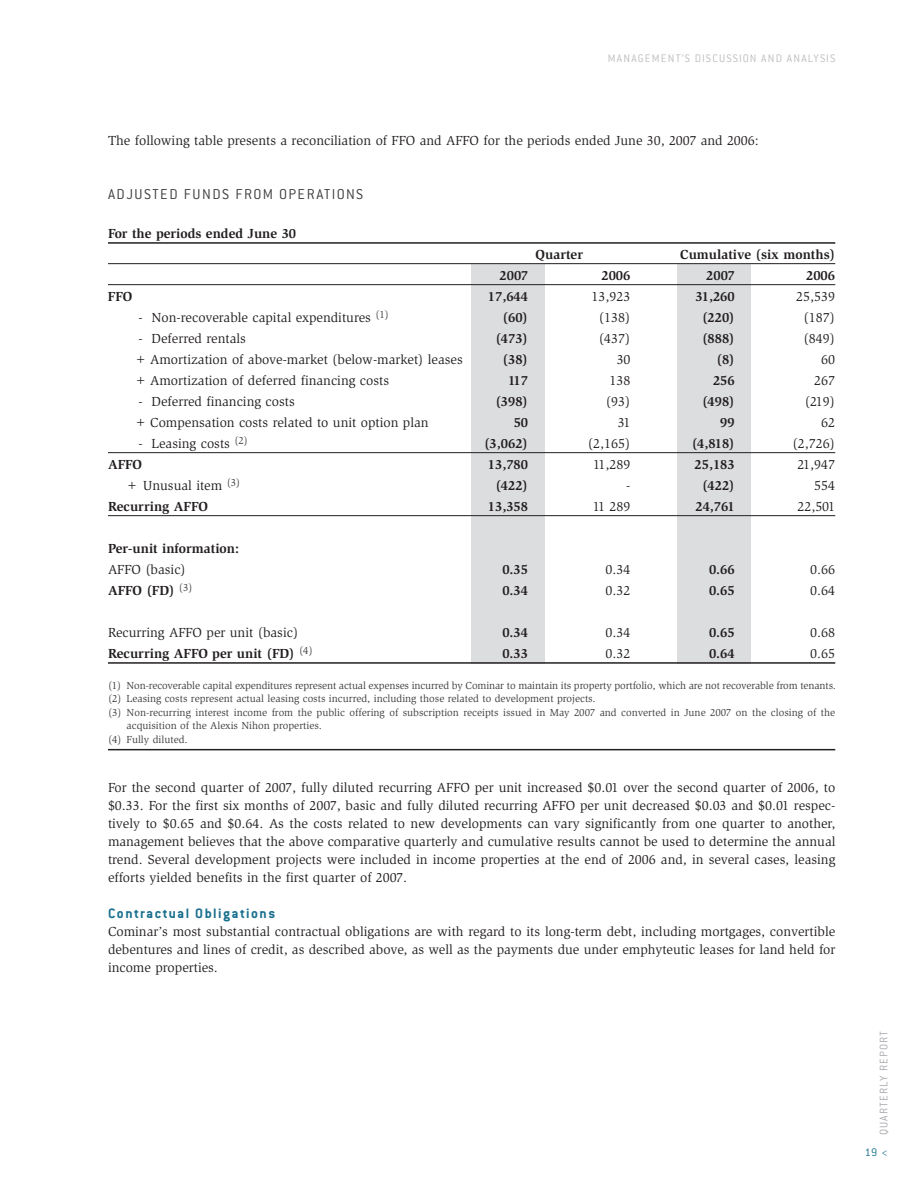
<style>
.page{position:relative;width:918px;height:1188px;background:#fff}
.page>*{position:absolute;margin:0;border:0;box-sizing:border-box;transform-origin:0 0}
.t1{font:300 15.75px "Conduit ITC";letter-spacing:.095em;color:#3e3e3f}
.t2{font:700 15px "Conduit ITC";letter-spacing:.1em;color:#186f8e}
.t3{font:13.5px/18px "Slimbach";color:#231f20;text-align:justify}
.t4{font:700 13.5px "Slimbach";color:#231f20}
.t5{font:300 12px "Conduit ITC";letter-spacing:.1em;color:#bcbdc0}
.t6{font:300 12px "Conduit ITC";letter-spacing:.1em;color:#a8a9ad}
.t7{font:300 12px "Conduit ITC";color:#186f8e}
.t8{font:10.5px "Slimbach";color:#3e3e3f}
</style>
<div class="page">
<div style="left:472px;top:264px;width:73px;height:399px;background:#dcdddf"></div>
<div style="left:677px;top:264px;width:74px;height:399px;background:#dcdddf"></div>
<hr style="left:108px;top:242px;width:727px;height:2px;background:#231f20">
<hr style="left:108px;top:263px;width:727px;height:1px;background:#231f20">
<hr style="left:108px;top:284px;width:727px;height:1px;background:#231f20">
<hr style="left:108px;top:452px;width:727px;height:1px;background:#231f20">
<hr style="left:108px;top:515px;width:727px;height:1px;background:#231f20">
<hr style="left:108px;top:662px;width:727px;height:2px;background:#231f20">
<hr style="left:108px;top:749px;width:727px;height:1px;background:#231f20">
<p class="t5" style="left:608px;top:54px;width:229px">MANAGEMENT’S DISCUSSION AND ANALYSIS</p>
<p class="t3" style="left:108px;top:132px;width:652px">The following table presents a reconciliation of FFO and AFFO for the periods ended June 30, 2007 and 2006:</p>
<p class="t1" style="left:108px;top:189px;width:257px">ADJUSTED FUNDS FROM OPERATIONS</p>
<p class="t4" style="left:108px;top:228px;width:190px">For the periods ended June 30</p>
<p class="t4" style="left:536px;top:249px;width:49px">Quarter</p>
<p class="t4" style="left:680px;top:249px;width:156px">Cumulative (six months)</p>
<p class="t4" style="left:500px;top:270px;width:30px">2007</p>
<p class="t4" style="left:601px;top:270px;width:30px">2006</p>
<p class="t4" style="left:706px;top:270px;width:30px">2007</p>
<p class="t4" style="left:806px;top:270px;width:30px">2006</p>
<p class="t4" style="left:108px;top:291px;width:26px">FFO</p>
<p class="t4" style="left:488px;top:291px;width:42px">17,644</p>
<p class="t3" style="left:592px;top:288px;width:40px">13,923</p>
<p class="t4" style="left:696px;top:291px;width:41px">31,260</p>
<p class="t3" style="left:796px;top:288px;width:40px">25,539</p>
<p class="t3" style="left:139px;top:309px;width:252px">- Non-recoverable capital expenditures <sup>(1)</sup></p>
<p class="t4" style="left:503px;top:312px;width:27px">(60)</p>
<p class="t3" style="left:599px;top:309px;width:33px">(138)</p>
<p class="t4" style="left:702px;top:312px;width:34px">(220)</p>
<p class="t3" style="left:804px;top:309px;width:33px">(187)</p>
<p class="t3" style="left:139px;top:330px;width:109px">- Deferred rentals</p>
<p class="t4" style="left:495px;top:333px;width:34px">(473)</p>
<p class="t3" style="left:599px;top:330px;width:33px">(437)</p>
<p class="t4" style="left:702px;top:333px;width:34px">(888)</p>
<p class="t3" style="left:804px;top:330px;width:33px">(849)</p>
<p class="t3" style="left:134px;top:351px;width:330px">+ Amortization of above-market (below-market) leases</p>
<p class="t4" style="left:503px;top:354px;width:27px">(38)</p>
<p class="t3" style="left:617px;top:351px;width:15px">30</p>
<p class="t4" style="left:717px;top:354px;width:20px">(8)</p>
<p class="t3" style="left:821px;top:351px;width:15px">60</p>
<p class="t3" style="left:134px;top:372px;width:256px">+ Amortization of deferred financing costs</p>
<p class="t4" style="left:508px;top:375px;width:22px">117</p>
<p class="t3" style="left:609px;top:372px;width:22px">138</p>
<p class="t4" style="left:713px;top:375px;width:23px">256</p>
<p class="t3" style="left:814px;top:372px;width:22px">267</p>
<p class="t3" style="left:139px;top:393px;width:158px">- Deferred financing costs</p>
<p class="t4" style="left:495px;top:396px;width:34px">(398)</p>
<p class="t3" style="left:606px;top:393px;width:26px">(93)</p>
<p class="t4" style="left:702px;top:396px;width:34px">(498)</p>
<p class="t3" style="left:805px;top:393px;width:32px">(219)</p>
<p class="t3" style="left:134px;top:414px;width:296px">+ Compensation costs related to unit option plan</p>
<p class="t4" style="left:514px;top:417px;width:16px">50</p>
<p class="t3" style="left:618px;top:414px;width:14px">31</p>
<p class="t4" style="left:720px;top:417px;width:16px">99</p>
<p class="t3" style="left:821px;top:414px;width:15px">62</p>
<p class="t3" style="left:139px;top:435px;width:111px">- Leasing costs <sup>(2)</sup></p>
<p class="t4" style="left:484px;top:438px;width:45px">(3,062)</p>
<p class="t3" style="left:588px;top:435px;width:44px">(2,165)</p>
<p class="t4" style="left:692px;top:438px;width:44px">(4,818)</p>
<p class="t3" style="left:793px;top:435px;width:44px">(2,726)</p>
<p class="t4" style="left:108px;top:459px;width:35px">AFFO</p>
<p class="t4" style="left:488px;top:459px;width:42px">13,780</p>
<p class="t3" style="left:593px;top:456px;width:39px">11,289</p>
<p class="t4" style="left:695px;top:459px;width:42px">25,183</p>
<p class="t3" style="left:797px;top:456px;width:39px">21,947</p>
<p class="t3" style="left:126px;top:477px;width:116px">+ Unusual item <sup>(3)</sup></p>
<p class="t4" style="left:495px;top:480px;width:34px">(422)</p>
<p class="t3" style="left:626px;top:477px;width:6px">-</p>
<p class="t4" style="left:702px;top:480px;width:34px">(422)</p>
<p class="t3" style="left:814px;top:477px;width:22px">554</p>
<p class="t4" style="left:108px;top:501px;width:101px">Recurring AFFO</p>
<p class="t4" style="left:488px;top:501px;width:42px">13,358</p>
<p class="t3" style="left:593px;top:498px;width:39px">11 289</p>
<p class="t4" style="left:696px;top:501px;width:41px">24,761</p>
<p class="t3" style="left:797px;top:498px;width:39px">22,501</p>
<p class="t4" style="left:108px;top:543px;width:133px">Per-unit information:</p>
<p class="t3" style="left:108px;top:561px;width:79px">AFFO (basic)</p>
<p class="t4" style="left:502px;top:564px;width:27px">0.35</p>
<p class="t3" style="left:605px;top:561px;width:26px">0.34</p>
<p class="t4" style="left:709px;top:564px;width:27px">0.66</p>
<p class="t3" style="left:810px;top:561px;width:26px">0.66</p>
<p class="t4" style="left:108px;top:585px;width:86px">AFFO (FD) <sup>(3)</sup></p>
<p class="t4" style="left:502px;top:585px;width:27px">0.34</p>
<p class="t3" style="left:605px;top:582px;width:26px">0.32</p>
<p class="t4" style="left:709px;top:585px;width:27px">0.65</p>
<p class="t3" style="left:810px;top:582px;width:26px">0.64</p>
<p class="t3" style="left:108px;top:624px;width:192px">Recurring AFFO per unit (basic)</p>
<p class="t4" style="left:502px;top:627px;width:27px">0.34</p>
<p class="t3" style="left:605px;top:624px;width:26px">0.34</p>
<p class="t4" style="left:709px;top:627px;width:27px">0.65</p>
<p class="t3" style="left:810px;top:624px;width:26px">0.68</p>
<p class="t4" style="left:108px;top:648px;width:206px">Recurring AFFO per unit (FD) <sup>(4)</sup></p>
<p class="t4" style="left:502px;top:648px;width:27px">0.33</p>
<p class="t3" style="left:605px;top:645px;width:26px">0.32</p>
<p class="t4" style="left:709px;top:648px;width:27px">0.64</p>
<p class="t3" style="left:810px;top:645px;width:26px">0.65</p>
<p class="t8" style="left:108px;top:681px;width:729px">(1) Non-recoverable capital expenditures represent actual expenses incurred by Cominar to maintain its property portfolio, which are not recoverable from tenants.</p>
<p class="t8" style="left:108px;top:695px;width:489px">(2) Leasing costs represent actual leasing costs incurred, including those related to development projects.</p>
<p class="t8" style="left:108px;top:708px;width:729px">(3) Non-recurring interest income from the public offering of subscription receipts issued in May 2007 and converted in June 2007 on the closing of the</p>
<p class="t8" style="left:127px;top:722px;width:197px">acquisition of the Alexis Nihon properties.</p>
<p class="t8" style="left:108px;top:735px;width:81px">(4) Fully diluted.</p>
<p class="t3" style="left:108px;top:779px;width:729px">For the second quarter of 2007, fully diluted recurring AFFO per unit increased $0.01 over the second quarter of 2006, to $0.33. For the first six months of 2007, basic and fully diluted recurring AFFO per unit decreased $0.03 and $0.01 respec&shy;tively to $0.65 and $0.64. As the costs related to new developments can vary significantly from one quarter to another, management believes that the above comparative quarterly and cumulative results cannot be used to determine the annual trend. Several development projects were included in income properties at the end of 2006 and, in several cases, leasing efforts yielded benefits in the first quarter of 2007.</p>
<p class="t2" style="left:108px;top:908px;width:169px">Contractual Obligations</p>
<p class="t3" style="left:108px;top:923px;width:729px">Cominar’s most substantial contractual obligations are with regard to its long-term debt, including mortgages, convertible debentures and lines of credit, as described above, as well as the payments due under emphyteutic leases for land held for income properties.</p>
<p class="t6" style="left:880px;top:1135px;width:106px;rotate:-90deg">QUARTERLY REPORT</p>
<p class="t7" style="left:865px;top:1149px;width:24px">19 &lt;</p>
</div>
